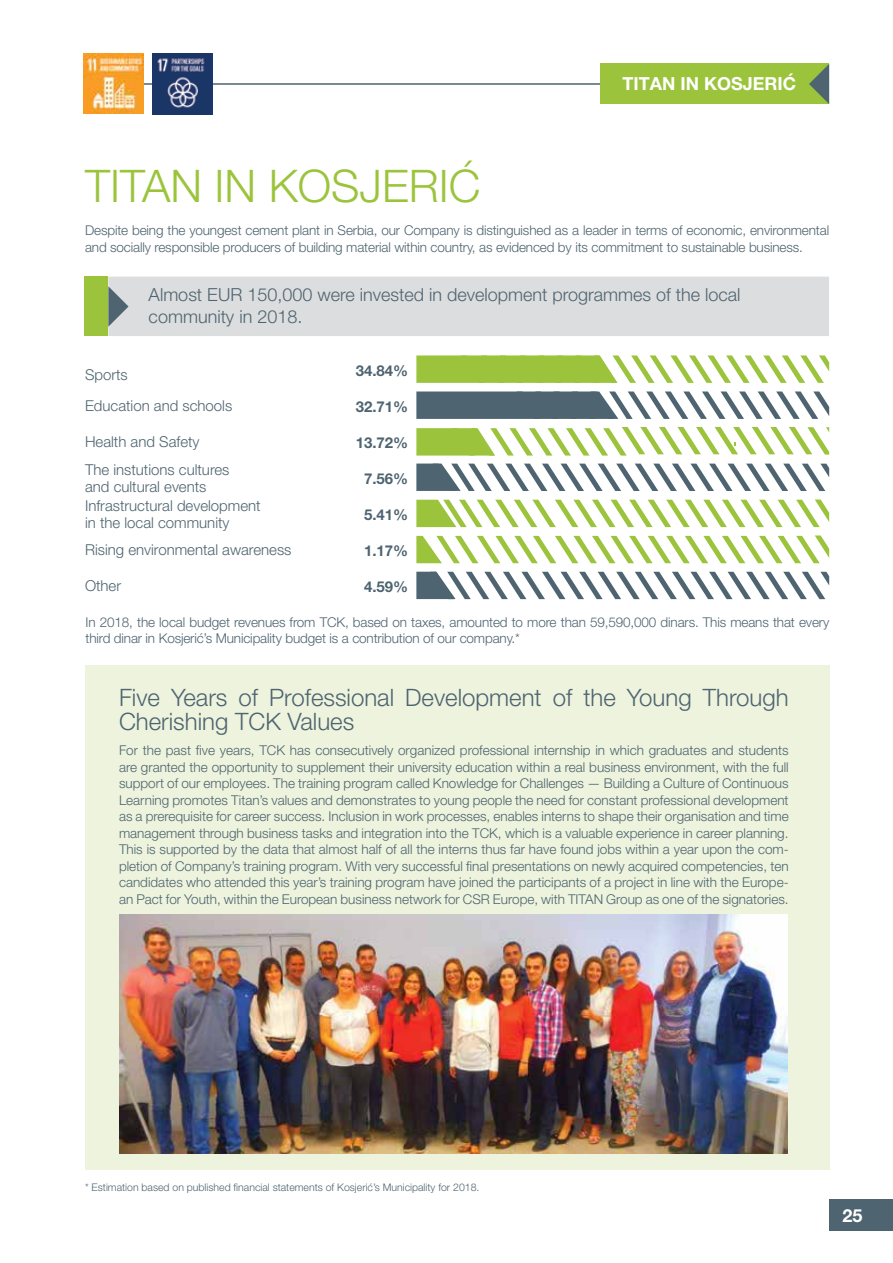
<style>
.page{position:relative;width:893px;height:1263px;background:#fff}
.page>*{position:absolute;margin:0;border:0;box-sizing:border-box;transform-origin:0 0}
.t1{font:300 45px "Helvetica Neue LT Pro";color:#9bc43c}
.t2{font:300 24px/24px "Helvetica Neue LT Pro";color:#4e6470}
.t3{font:300 18px/22.5px "Helvetica Neue LT Pro";color:#4e6470}
.t4{font:700 18px "Helvetica Neue LT Pro";color:#fff}
.t5{font:300 15px/16.5px "Helvetica Neue LT Pro";color:#4e6470}
.t6{font:700 15px "Helvetica Neue LT Pro";color:#4e6470}
.t7{font:300 13.5px/16.5px "Helvetica Neue LT Pro";letter-spacing:-.01em;color:#4e6470}
.t8{font:300 10.5px "Helvetica Neue LT Pro";color:#4e6470}
</style>
<div class="page">
<div style="left:829px;top:1199px;width:64px;height:32px;background:#4e6470"></div>
<hr style="left:85px;top:83px;width:625px;height:2px;background:#4e6470">
<div style="left:601px;top:64px;width:228px;height:40px;background:#9bc43c"></div>
<svg style="left:809px;top:64px;width:20px;height:40px"></svg>
<div style="left:108px;top:277px;width:721px;height:59px;background:#dcddde"></div>
<div style="left:84px;top:277px;width:24px;height:59px;background:#9bc43c"></div>
<svg style="left:108px;top:286px;width:21px;height:41px"></svg>
<svg style="left:416px;top:355px;width:413px;height:28px"></svg>
<svg style="left:416px;top:391px;width:413px;height:28px"></svg>
<svg style="left:416px;top:427px;width:413px;height:29px"></svg>
<svg style="left:416px;top:463px;width:413px;height:28px"></svg>
<svg style="left:416px;top:572px;width:413px;height:27px"></svg>
<svg style="left:416px;top:500px;width:413px;height:27px"></svg>
<svg style="left:416px;top:535px;width:413px;height:28px"></svg>
<div style="left:85px;top:665px;width:744px;height:505px;background:#edf3dd"></div>
<img style="left:119px;top:914px;width:669px;height:240px">
<img style="left:152px;top:54px;width:61px;height:60px">
<img style="left:84px;top:54px;width:60px;height:60px">
<h3 class="t4" style="left:623px;top:73px;width:175px">TITAN IN KOSJERI Ć</h3>
<h1 class="t1" style="left:85px;top:159px;width:397px">TITAN in Kosjerić</h1>
<p class="t7" style="left:85px;top:222px;width:746px">Despite being the youngest cement plant in Serbia, our Company is distinguished as a leader in terms of economic, environmental and socially responsible producers of building material within country, as evidenced by its commitment to sustainable business.</p>
<h3 class="t3" style="left:149px;top:283px;width:593px">Almost EUR 150,000 were invested in development programmes of the local community in 2018.</h3>
<p class="t5" style="left:85px;top:366px;width:44px">Sports</p>
<p class="t5" style="left:85px;top:397px;width:149px">Education and schools</p>
<p class="t5" style="left:85px;top:427px;width:146px;line-height:28.5px">Health and Safety<br>The instutions cultures</p>
<p class="t5" style="left:85px;top:478px;width:123px">and cultural events</p>
<p class="t5" style="left:85px;top:497px;width:177px">Infrastructural development in the local community</p>
<p class="t5" style="left:85px;top:541px;width:208px">Rising environmental awareness</p>
<p class="t5" style="left:85px;top:577px;width:38px">Other</p>
<p class="t6" style="left:356px;top:362px;width:54px">34.84%</p>
<p class="t6" style="left:356px;top:398px;width:54px">32.71%</p>
<p class="t6" style="left:356px;top:434px;width:54px">13.72%</p>
<p class="t6" style="left:364px;top:470px;width:46px">7.56%</p>
<p class="t6" style="left:364px;top:506px;width:46px">5.41%</p>
<p class="t6" style="left:364px;top:542px;width:46px">1.17%</p>
<p class="t6" style="left:364px;top:578px;width:46px">4.59%</p>
<p class="t7" style="left:85px;top:613px;width:745px">In 2018, the local budget revenues from TCK, based on taxes, amounted to more than 59,590,000 dinars. This means that every third dinar in Kosjerić’s Municipality budget is a contribution of our company.*</p>
<h2 class="t2" style="left:119px;top:685px;width:671px">Five Years of Professional Development of the Young Through<br>Cherishing TCK Values</h2>
<p class="t7" style="left:119px;top:742px;width:671px;text-align:justify">For the past five years, TCK has consecutively organized professional internship in which graduates and students are granted the opportunity to supplement their university education within a real business environment, with the full support of our employees. The training program called Knowledge for Challenges — Building a Culture of Continuous Learning promotes Titan’s values and demonstrates to young people the need for constant professional development as a prerequisite for career success. Inclusion in work processes, enables interns to shape their organisation and time management through business tasks and integration into the TCK, which is a valuable experience in career planning.<br>This is supported by the data that almost half of all the interns thus far have found jobs within a year upon the com&shy;pletion of Company’s training program. With very successful final presentations on newly acquired competencies, ten candidates who attended this year’s training program have joined the participants of a project in line with the Europe&shy;an Pact for Youth, within the European business network for CSR Europe, with TITAN Group as one of the signatories.</p>
<p class="t8" style="left:85px;top:1181px;width:396px">* Estimation based on published financial statements of Kosjerić’s Municipality for 2018.</p>
<h3 class="t4" style="left:842px;top:1204px;width:22px">25</h3>
</div>
